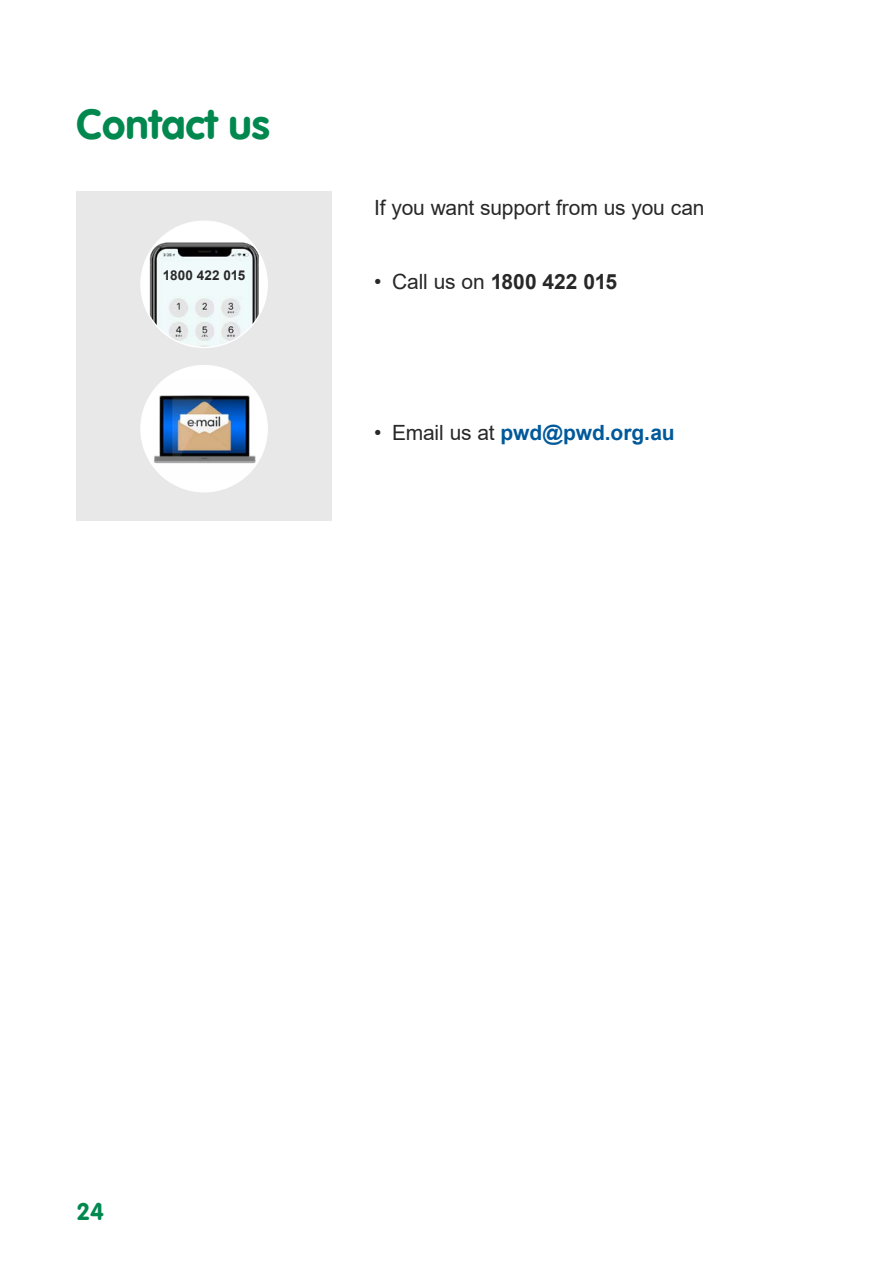
<style>
.page{position:relative;width:893px;height:1263px;background:#fff}
.page>*{position:absolute;margin:0;border:0;box-sizing:border-box;transform-origin:0 0}
.t1{font:42px "VAG Rounded Bold";color:#00884f}
.t2{font:24px "VAG Rounded Bold";color:#00884f}
.t3{font:21px "Arial";letter-spacing:-.005em;color:#292829}
.t4{font:700 21px "Arial";letter-spacing:-.005em;color:#00599a}
.t5{font:700 21px "Arial";letter-spacing:-.005em;color:#292829}
.t6{font:700 13.5px "Arial";letter-spacing:.01em;color:#292829}
.s1{font-weight:400}
.s2{font-weight:400;color:#292829}
</style>
<div class="page">
<div style="left:77px;top:191px;width:255px;height:330px;background:#e8e8e8"></div>
<div style="left:141px;top:365px;width:126px;height:127px;background:#fff;border-radius:50%"></div>
<img style="left:152px;top:379px;width:104px;height:102px">
<div style="left:141px;top:221px;width:126px;height:126px;background:#fff;border-radius:50%"></div>
<img style="left:142px;top:242px;width:124px;height:104px">
<h2 class="t1" style="left:77px;top:99px;width:195px">Contact us</h2>
<p class="t6" style="left:163px;top:266px;width:84px">1800 422 015</p>
<p class="t3" style="left:374px;top:193px;width:332px">If you want support from us you can</p>
<p class="t5" style="left:374px;top:267px;width:244px"><span class="s1">• Call us on</span> 1800 422 015</p>
<p class="t4" style="left:374px;top:418px;width:302px"><span class="s2">• Email us at</span> pwd@pwd.org.au</p>
<p class="t2" style="left:77px;top:1198px;width:29px">24</p>
</div>
